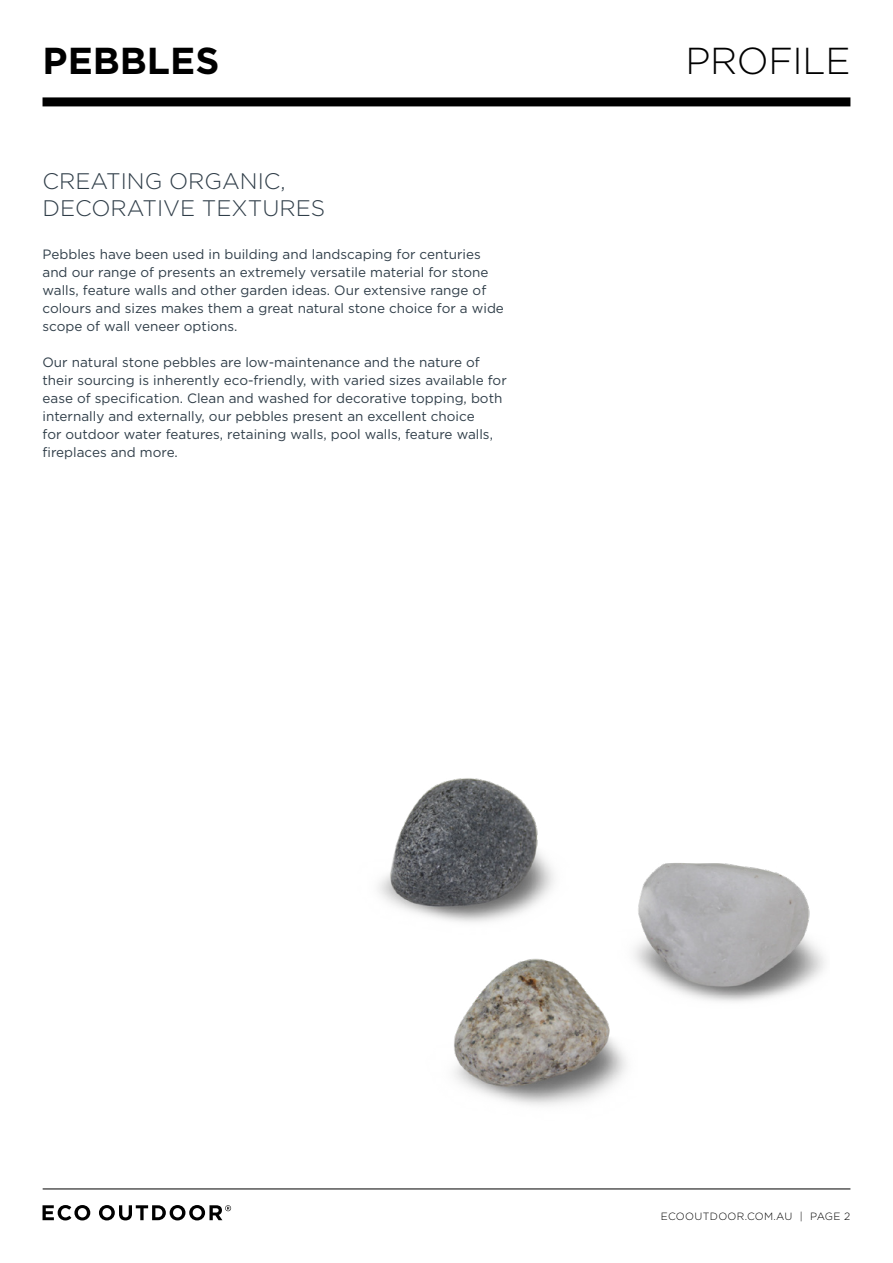
<style>
.page{position:relative;width:893px;height:1263px;background:#fff}
.page>*{position:absolute;margin:0;border:0;box-sizing:border-box;transform-origin:0 0}
.t1{font:700 37.5px "Gotham";color:#000}
.t2{font:300 37.5px "Gotham";letter-spacing:-.01em;color:#000}
.t3{font:300 22.5px/27px "Gotham";color:#303e49}
.t4{font:13.5px/18px "Gotham";color:#303e49}
.t5{font:300 10.5px "Gotham";letter-spacing:.03em;color:#000}
</style>
<div class="page">
<hr style="left:43px;top:1188px;width:807px;height:1px;background:#000">
<svg style="left:43px;top:1205px;width:47px;height:15px"></svg>
<svg style="left:99px;top:1205px;width:132px;height:15px"></svg>
<div style="left:43px;top:97px;width:807px;height:9px;background:#000"></div>
<img style="left:378px;top:778px;width:176px;height:138px">
<img style="left:638px;top:863px;width:187px;height:139px">
<img style="left:429px;top:916px;width:209px;height:190px">
<h1 class="t1" style="left:43px;top:39px;width:178px">PEBBLES</h1>
<h1 class="t2" style="left:685px;top:40px;width:167px">PROFILE</h1>
<h2 class="t3" style="left:43px;top:167px;width:284px">CREATING ORGANIC,<br>DECORATIVE TEXTURES</h2>
<p class="t4" style="left:43px;top:245px;width:463px">Pebbles have been used in building and landscaping for centuries and our range of presents an extremely versatile material for stone walls, feature walls and other garden ideas. Our extensive range of colours and sizes makes them a great natural stone choice for a wide scope of wall veneer options.</p>
<p class="t4" style="left:43px;top:353px;width:466px">Our natural stone pebbles are low-maintenance and the nature of their sourcing is inherently eco-friendly, with varied sizes available for ease of specification. Clean and washed for decorative topping, both internally and externally, our pebbles present an excellent choice<br>for outdoor water features, retaining walls, pool walls, feature walls, fireplaces and more.</p>
<p class="t5" style="left:661px;top:1210px;width:191px">ECOOUTDOOR.COM.AU | PAGE 2</p>
</div>
